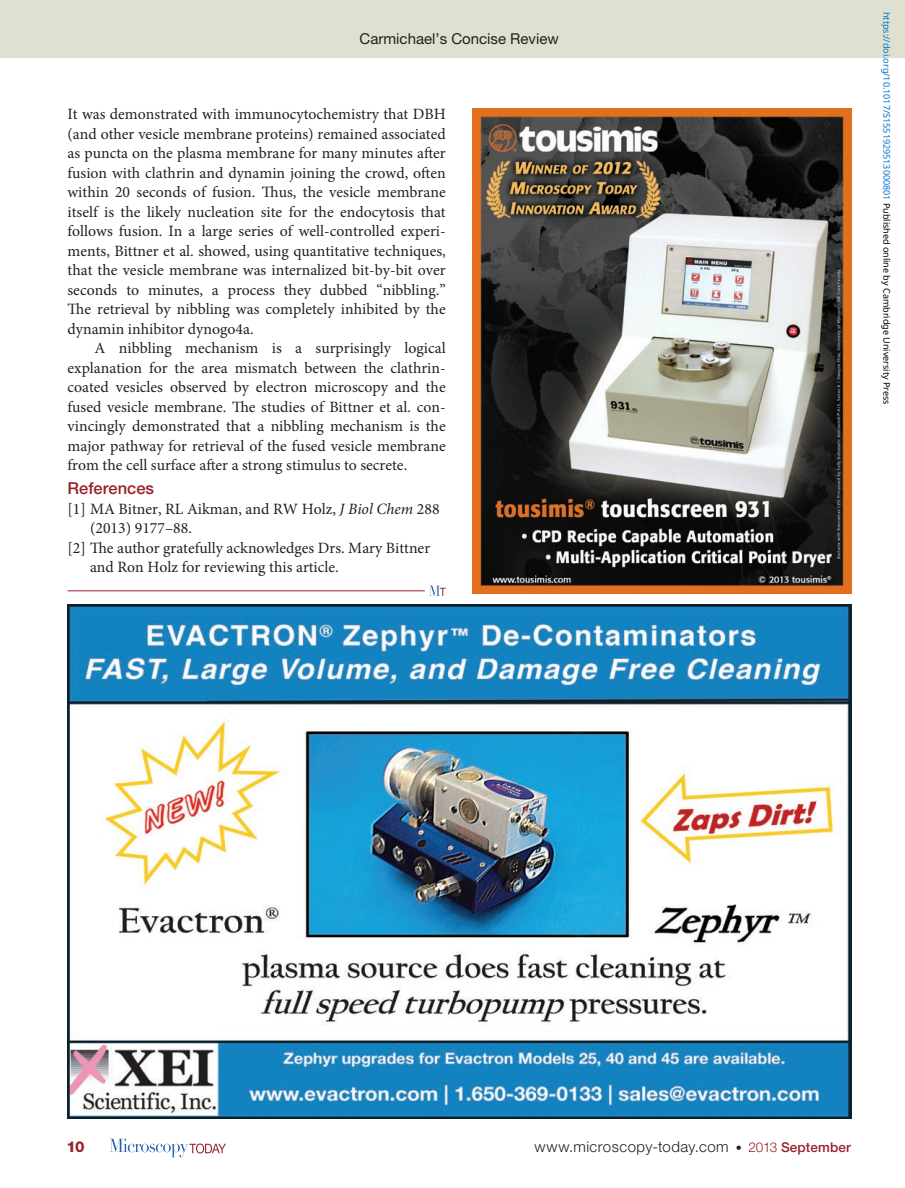
<style>
.page{position:relative;width:905px;height:1188px;background:#fff}
.page>*{position:absolute;margin:0;border:0;box-sizing:border-box;transform-origin:0 0}
.t1{font:500 16.5px "Helvetica Neue";color:#98212a}
.t2{font:15.75px/19.5px "Minion Pro";color:#231f20;text-align:justify}
.t3{font:300 15px "Helvetica Neue";letter-spacing:.03em;color:#231f20}
.t4{font:15px "Helvetica Neue";color:#231f20}
.t5{font:800 15px "Helvetica Neue";color:#98212a}
.t6{font:9px "Noto Sans";color:#0172cf}
.s1{font-style:italic}
.s2{color:#000}
.s3{font-size:12px}
.s4{font-size:13.5px;color:#98212a}
.s5{font-weight:500;font-size:13.5px;color:#98212a}
</style>
<div class="page">
<svg style="left:110px;top:1139px;width:116px;height:18px"></svg>
<div style="left:0;top:0;width:904px;height:58px;background:#dfe1d0"></div>
<hr style="left:68px;top:590px;width:356px;height:1px;background:#98212a">
<svg style="left:429px;top:586px;width:16px;height:10px"></svg>
<img style="left:67px;top:605px;width:784px;height:513px">
<img style="left:473px;top:108px;width:378px;height:486px">
<p class="t4" style="left:359px;top:30px;width:201px">Carmichael’s Concise Review</p>
<p class="t2" style="left:68px;top:105px;width:380px">It was demonstrated with immunocytochemistry that DBH (and other vesicle membrane proteins) remained associated as puncta on the plasma membrane for many minutes after fusion with clathrin and dynamin joining the crowd, often within 20 seconds of fusion. Thus, the vesicle membrane itself is the likely nucleation site for the endocytosis that follows fusion. In a large series of well-controlled experi&shy;ments, Bittner et al. showed, using quantitative techniques, that the vesicle membrane was internalized bit-by-bit over seconds to minutes, a process they dubbed “nibbling.” The retrieval by nibbling was completely inhibited by the dynamin inhibitor dynogo4a.</p>
<p class="t2" style="left:68px;top:339px;width:380px;text-indent:27px">A nibbling mechanism is a surprisingly logical explanation for the area mismatch between the clathrin&shy;coated vesicles observed by electron microscopy and the fused vesicle membrane. The studies of Bittner et al. con&shy;vincingly demonstrated that a nibbling mechanism is the major pathway for retrieval of the fused vesicle membrane from the cell surface after a strong stimulus to secrete.</p>
<p class="t1" style="left:68px;top:479px;width:88px">References</p>
<p class="t2" style="left:68px;top:499px;width:373px">[1] MA Bitner, RL Aikman, and RW Holz, <span class="s1">J Biol Chem</span> 288</p>
<p class="t2" style="left:90px;top:519px;width:103px">(2013) 9177–88.</p>
<p class="t2" style="left:68px;top:538px;width:364px">[2] The author gratefully acknowledges Drs. Mary Bittner</p>
<p class="t2" style="left:90px;top:558px;width:250px">and Ron Holz for reviewing this article.</p>
<p class="t6" style="left:893px;top:12px;width:394px;rotate:90deg">https://doi.org/10.1017/S1551929513000801 <span class="s2">Published online by Cambridge University Press</span></p>
<p class="t5" style="left:66px;top:1138px;width:20px">10</p>
<p class="t3" style="left:534px;top:1138px;width:318px">www.microscopy-today.com <span class="s3">•</span> <span class="s4">2013</span> <span class="s5">September</span></p>
</div>
